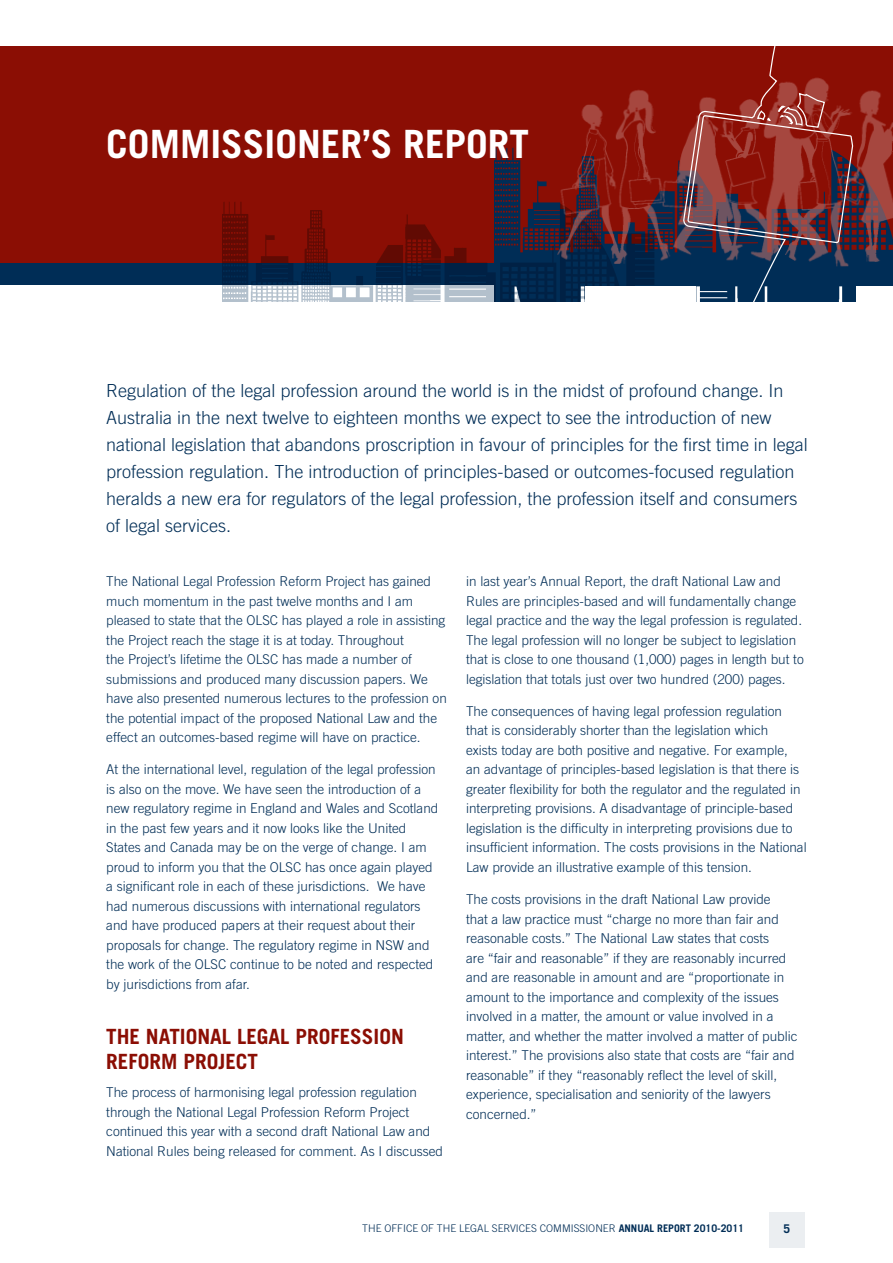
<style>
.page{position:relative;width:893px;height:1263px;background:#fff}
.page>*{position:absolute;margin:0;border:0;box-sizing:border-box;transform-origin:0 0}
.t1{font:700 39px "Trade Gothic";color:#fff}
.t2{font:700 21px/25.2px "Trade Gothic";color:#8b0e04}
.t3{font:300 18px/27px "Trade Gothic";color:#002d56}
.t4{font:300 13.5px/19.5px "Trade Gothic";color:#002d56}
.t5{font:700 12px "Trade Gothic";color:#002d56}
.t6{font:300 10.5px "Trade Gothic";color:#002d56}
.s1{font-weight:700}
</style>
<div class="page">
<div style="left:769px;top:1212px;width:35px;height:35px;background:#ebeef1"></div>
<div style="left:0;top:47px;width:893px;height:238px;background:#8b0e04"></div>
<div style="left:0;top:264px;width:683px;height:21px;background:#002d56"></div>
<img style="left:223px;top:161px;width:450px;height:140px">
<img style="left:549px;top:90px;width:134px;height:191px">
<div style="left:585px;top:286px;width:110px;height:43px;background:#fff"></div>
<svg style="left:683px;top:46px;width:210px;height:256px"></svg>
<h1 class="t1" style="left:106px;top:120px;width:67px">COMMI</h1>
<h1 class="t1" style="left:221px;top:120px;width:309px">SSIONER’S REPORT</h1>
<p class="t3" style="left:106px;top:377px;width:703px">Regulation of the legal profession around the world is in the midst of profound change. I n Australia in the next twelve to eighteen months we expect to see the introduction of new national legislation that abandons proscription in favour of principles for the first time in legal profession regulation. The introduction of principles-based or outcomes-focused regulation heralds a new era for regulators of the legal profession, the profession itself and consumers of legal services.</p>
<p class="t4" style="left:106px;top:571px;width:342px">The National Legal Profession Reform Project has gained much momentum in the past twelve months and I am pleased to state that the OLSC has played a role in assisting the Project reach the stage it is at today. Throughout<br>the Project’s lifetime the OLSC has made a number of submissions and produced many discussion papers. We have also presented numerous lectures to the profession on the potential impact of the proposed National Law and the effect an outcomes-based regime will have on practice.</p>
<p class="t4" style="left:106px;top:760px;width:334px">At the international level, regulation of the legal profession is also on the move. We have seen the introduction of a new regulatory regime in England and Wales and Scotland in the past few years and it now looks like the United States and Canada may be on the verge of change. I am proud to inform you that the OLSC has once again played a significant role in each of these jurisdictions. We have had numerous discussions with international regulators and have produced papers at their request about their proposals for change. The regulatory regime in NSW and the work of the OLSC continue to be noted and respected by jurisdictions from afar.</p>
<h2 class="t2" style="left:106px;top:1024px;width:299px">THE NATIONAL LEGAL PROFESS ION<br>REFORM PROJECT</h2>
<p class="t4" style="left:106px;top:1082px;width:338px">The process of harmonising legal profession regulation through the National Legal Profession Reform Project continued this year with a second draft National Law and National R ules being released for comment. As I discussed</p>
<p class="t4" style="left:466px;top:571px;width:339px">in last year’s Annual Report, the draft National Law and<br>R ules are principles-based and will fundamentally change legal practice and the way the legal profession is regulated.<br>The legal profession will no longer be subject to legislation that is close to one thousand (1,000) pages in length but to legislation that totals just over two hundred (200) pages.</p>
<p class="t4" style="left:466px;top:701px;width:342px">The consequences of having legal profession regulation that is considerably shorter than the legislation which<br>exists today are both positive and negative. For example,<br>an advantage of principles-based legislation is that there is greater flexibility for both the regulator and the regulated in interpreting provisions. A disadvantage of principle-based legislation is the difficulty in interpreting provisions due to insufficient information. The costs provisions in the National Law provide an illustrative example of this tension.</p>
<p class="t4" style="left:466px;top:889px;width:333px">The costs provisions in the draft National Law provide<br>that a law practice must “charge no more than fair and reasonable costs.” The N ational Law states that costs<br>are “fair and reasonable” if they are reasonably incurred and are reasonable in amount and are “proportionate in amount to the importance and complexity of the issues involved in a matter, the amount or value involved in a matter, and whether the matter involved a matter of public interest.” The provisions also state that costs are “fair and reasonable” if they “reasonably reflect the level of skill, experience, specialisation and seniority of the lawyers concerned.”</p>
<p class="t6" style="left:362px;top:1222px;width:383px">The Office of the Legal Services Commissioner <span class="s1">ANNUAL REPORT 2010-2011</span></p>
<p class="t5" style="left:783px;top:1221px;width:8px">5</p>
</div>
